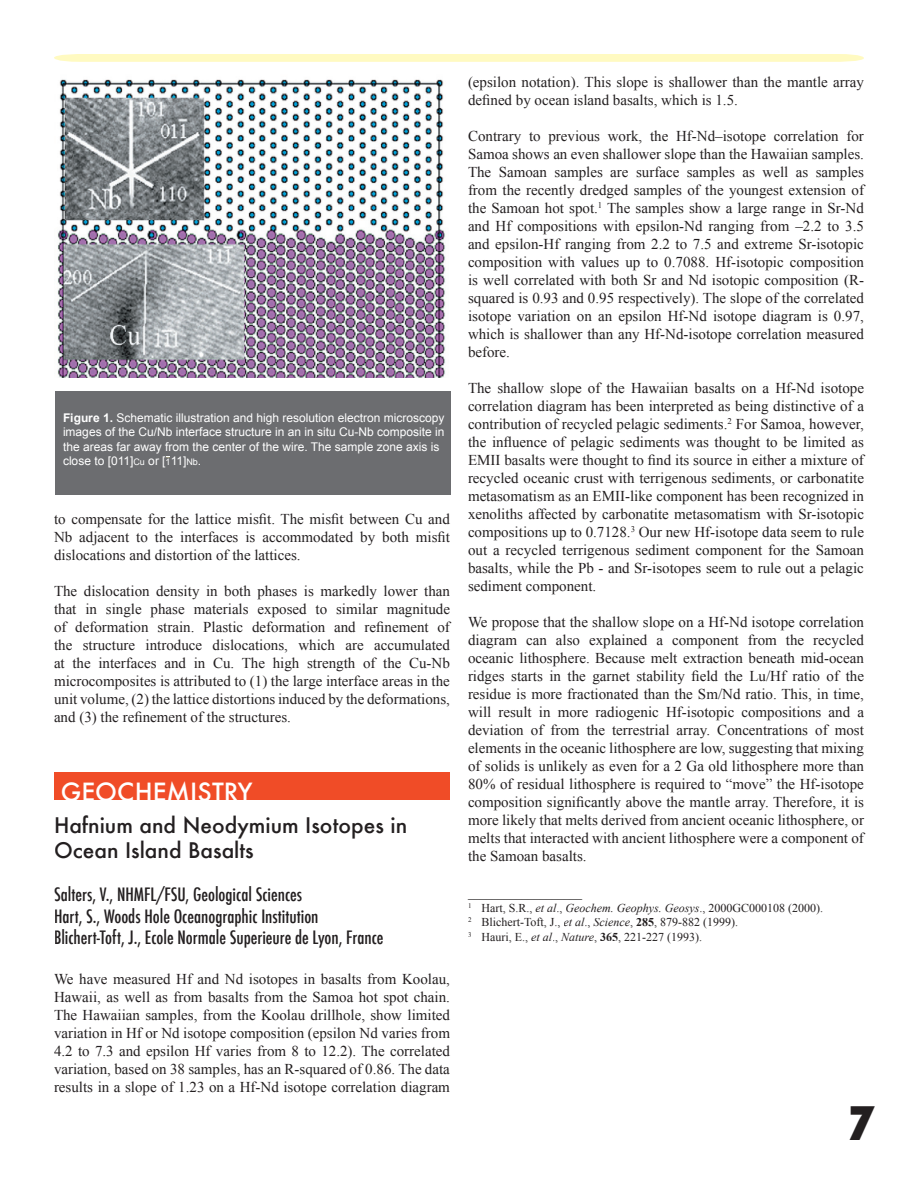
<style>
.page{position:relative;width:918px;height:1188px;background:#fff}
.page>*{position:absolute;margin:0;border:0;box-sizing:border-box;transform-origin:0 0}
.t1{font:800 condensed 45px "Futura";color:#231f20}
.t2{font:500 24.45px "Futura";color:#fff}
.t3{font:500 21px/25.2px "Futura";color:#231f20}
.t4{font:500 condensed 18px/21.6px "Futura";color:#231f20}
.t5{font:15px/18px "Times New Roman";color:#231f20;text-align:justify}
.t6{font:12px/14.4px "Arial";color:#fff}
.t7{font:12px/14.4px "Times New Roman";color:#231f20}
.s1{font-weight:700}
.s2{font-size:9px}
.s3{font-style:italic}
</style>
<div class="page">
<div style="left:56px;top:391px;width:396px;height:103px;background:#6c6d70"></div>
<div style="left:54px;top:772px;width:396px;height:28px;background:#f04c27"></div>
<svg style="left:54px;top:54px;width:810px;height:8px;background:#fffac3"></svg>
<img style="left:57px;top:79px;width:389px;height:299px">
<p class="t6" style="left:63px;top:410px;width:383px"><span class="s1">Figure 1.</span> Schematic illustration and high resolution electron microscopy images of the Cu/Nb interface structure in an in situ Cu-Nb composite in the areas far away from the center of the wire. The sample zone axis is close to [011]<span class="s2">Cu</span> or [<span class="s2">1</span>11]<span class="s2">Nb</span>.</p>
<p class="t5" style="left:54px;top:510px;width:398px">to compensate for the lattice misfit. The misfit between Cu and Nb adjacent to the interfaces is accommodated by both misfit dislocations and distortion of the lattices.</p>
<p class="t5" style="left:54px;top:582px;width:398px">The dislocation density in both phases is markedly lower than that in single phase materials exposed to similar magnitude of deformation strain. Plastic deformation and refinement of the structure introduce dislocations, which are accumulated at the interfaces and in Cu. The high strength of the Cu-Nb microcomposites is attributed to (1) the large interface areas in the unit volume, (2) the lattice distortions induced by the deformations, and (3) the refinement of the structures.</p>
<h2 class="t2" style="left:61px;top:775px;width:193px">GEOCHEMISTRY</h2>
<h3 class="t3" style="left:54px;top:812px;width:355px">Hafnium and Neodymium Isotopes in<br>Ocean Island Basalts</h3>
<p class="t4" style="left:54px;top:884px;width:331px">Salters, V., NHMFL/FSU, Geological Sciences<br>Hart, S., Woods Hole Oceanographic Institution<br>Blichert-Toft, J., Ecole Normale Superieure de Lyon, France</p>
<p class="t5" style="left:54px;top:970px;width:398px">We have measured Hf and Nd isotopes in basalts from Koolau, Hawaii, as well as from basalts from the Samoa hot spot chain.<br>The Hawaiian samples, from the Koolau drillhole, show limited variation in Hf or Nd isotope composition (epsilon Nd varies from 4.2 to 7.3 and epsilon Hf varies from 8 to 12.2). The correlated variation, based on 38 samples, has an R-squared of 0.86. The data results in a slope of 1.23 on a Hf-Nd isotope correlation diagram</p>
<p class="t5" style="left:468px;top:73px;width:397px">(epsilon notation). This slope is shallower than the mantle array defined by ocean island basalts, which is 1.5.</p>
<p class="t5" style="left:468px;top:127px;width:398px">Contrary to previous work, the Hf-Nd–isotope correlation for Samoa shows an even shallower slope than the Hawaiian samples.<br>The Samoan samples are surface samples as well as samples from the recently dredged samples of the youngest extension of the Samoan hot spot.<sup>1</sup> The samples show a large range in Sr-Nd and Hf compositions with epsilon-Nd ranging from –2.2 to 3.5 and epsilon-Hf ranging from 2.2 to 7.5 and extreme Sr-isotopic composition with values up to 0.7088. Hf-isotopic composition is well correlated with both Sr and Nd isotopic composition (R&shy;squared is 0.93 and 0.95 respectively). The slope of the correlated isotope variation on an epsilon Hf-Nd isotope diagram is 0.97, which is shallower than any Hf-Nd-isotope correlation measured before.</p>
<p class="t5" style="left:468px;top:379px;width:398px">The shallow slope of the Hawaiian basalts on a Hf-Nd isotope correlation diagram has been interpreted as being distinctive of a contribution of recycled pelagic sediments.<sup>2</sup> For Samoa, however, the influence of pelagic sediments was thought to be limited as EMII basalts were thought to find its source in either a mixture of recycled oceanic crust with terrigenous sediments, or carbonatite metasomatism as an EMII-like component has been recognized in xenoliths affected by carbonatite metasomatism with Sr-isotopic compositions up to 0.7128.<sup>3</sup> Our new Hf-isotope data seem to rule out a recycled terrigenous sediment component for the Samoan basalts, while the Pb - and Sr-isotopes seem to rule out a pelagic sediment component.</p>
<p class="t5" style="left:468px;top:613px;width:398px">We propose that the shallow slope on a Hf-Nd isotope correlation diagram can also explained a component from the recycled oceanic lithosphere. Because melt extraction beneath mid-ocean ridges starts in the garnet stability field the Lu/Hf ratio of the residue is more fractionated than the Sm/Nd ratio. This, in time, will result in more radiogenic Hf-isotopic compositions and a deviation of from the terrestrial array. Concentrations of most elements in the oceanic lithosphere are low, suggesting that mixing of solids is unlikely as even for a 2 Ga old lithosphere more than 80% of residual lithosphere is required to “move” the Hf-isotope composition significantly above the mantle array. Therefore, it is more likely that melts derived from ancient oceanic lithosphere, or melts that interacted with ancient lithosphere were a component of the Samoan basalts.</p>
<p class="t7" style="left:468px;top:886px;width:357px"><span class="s1">___________________<br></span><sup>1</sup> Hart, S.R., <span class="s3">et al</span>., <span class="s3">Geochem. Geophys. Geosys</span>., 2000GC000108 (2000).<br><sup>2</sup> Blichert-Toft, J., <span class="s3">et al</span>., <span class="s3">Science</span>, <span class="s1">285</span>, 879-882 (1999).<br><sup>3</sup> Hauri, E., <span class="s3">et al</span>., <span class="s3">Nature</span>, <span class="s1">365</span>, 221-227 (1993).</p>
<h1 class="t1" style="left:848px;top:1093px;width:29px">7</h1>
</div>
